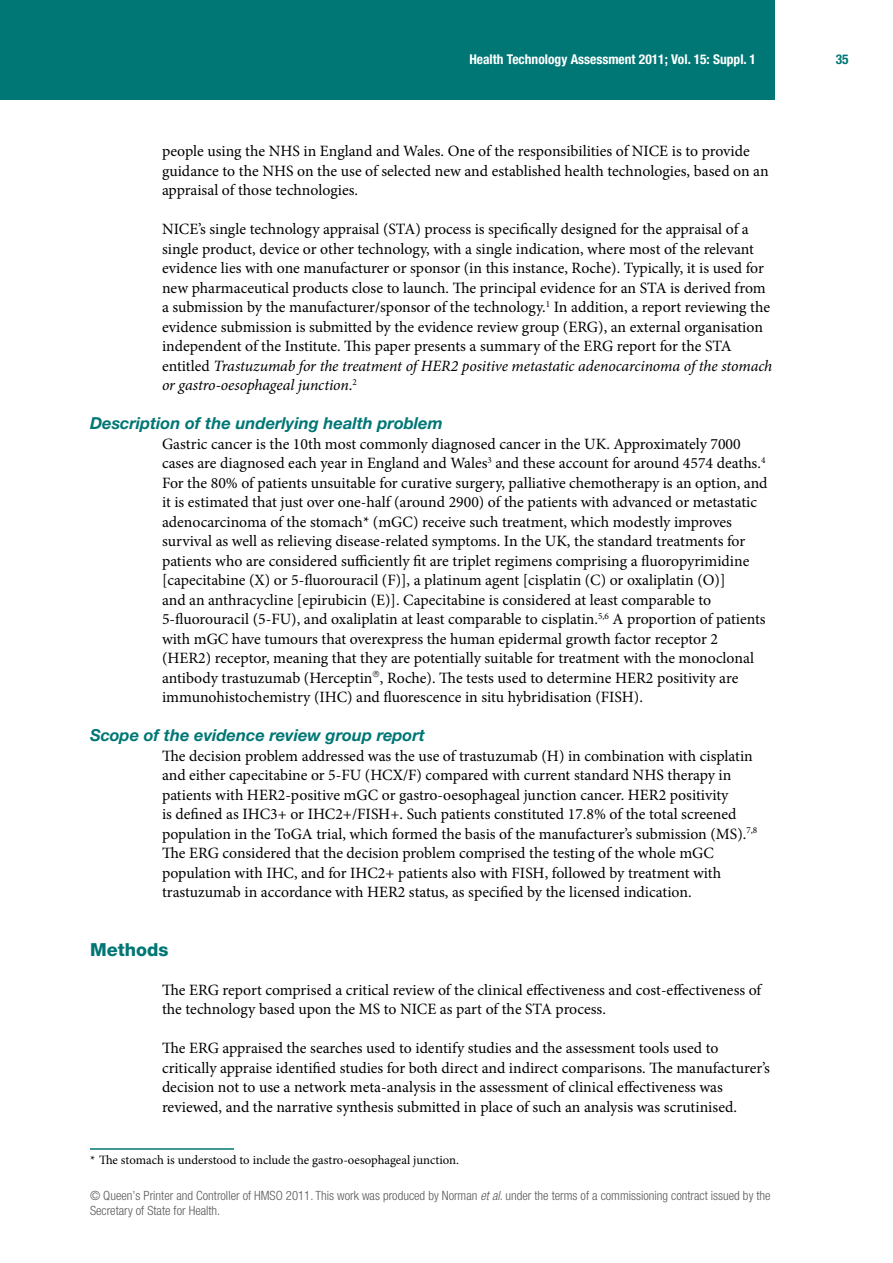
<style>
.page{position:relative;width:893px;height:1263px;background:#fff}
.page>*{position:absolute;margin:0;border:0;box-sizing:border-box;transform-origin:0 0}
.t1{font:800 18px "Helvetica Neue LT Pro";color:#007775}
.t2{font:italic 700 16.5px "Helvetica Neue LT Pro";color:#007775}
.t3{font:15.75px/19.5px "Minion Pro";letter-spacing:-.005em;color:#000}
.t4{font:700 condensed 13.5px "Helvetica Neue LT Pro";color:#fff}
.t5{font:700 condensed 13.5px "Helvetica Neue LT Pro";color:#007775}
.t6{font:300 condensed 12.75px/15px "Helvetica Neue LT Pro";color:#58595b}
.t7{font:12.75px "Minion Pro";letter-spacing:-.005em;color:#000}
.s1{font-style:italic}
</style>
<div class="page">
<div style="left:0;top:0;width:774px;height:99px;background:#007775"></div>
<hr style="left:90px;top:1148px;width:144px;height:2px;background:#007775">
<p class="t4" style="left:469px;top:51px;width:288px">Health Technology Assessment 2011; Vol. 15: Suppl. 1</p>
<p class="t5" style="left:836px;top:51px;width:14px">35</p>
<p class="t3" style="left:162px;top:141px;width:608px">people using the NHS in England and Wales. One of the responsibilities of NICE is to provide guidance to the NHS on the use of selected new and established health technologies, based on an appraisal of those technologies.</p>
<p class="t3" style="left:162px;top:219px;width:612px">NICE’s single technology appraisal (STA) process is specifically designed for the appraisal of a single product, device or other technology, with a single indication, where most of the relevant evidence lies with one manufacturer or sponsor (in this instance, Roche). Typically, it is used for new pharmaceutical products close to launch. The principal evidence for an STA is derived from a submission by the manufacturer/sponsor of the technology.<sup>1</sup> In addition, a report reviewing the evidence submission is submitted by the evidence review group (ERG), an external organisation independent of the Institute. This paper presents a summary of the ERG report for the STA entitled <span class="s1">Trastuzumab for the treatment of HER2 positive metastatic adenocarcinoma of the stomach or gastro-oesophageal junction</span>.<sup>2</sup></p>
<p class="t2" style="left:90px;top:413px;width:354px">Description of the underlying health problem</p>
<p class="t3" style="left:162px;top:434px;width:607px">Gastric cancer is the 10th most commonly diagnosed cancer in the UK. Approximately 7000 cases are diagnosed each year in England and Wales<sup>3</sup> and these account for around 4574 deaths.<sup>4<br></sup>For the 80% of patients unsuitable for curative surgery, palliative chemotherapy is an option, and it is estimated that just over one-half (around 2900) of the patients with advanced or metastatic adenocarcinoma of the stomach* (mGC) receive such treatment, which modestly improves survival as well as relieving disease-related symptoms. In the UK, the standard treatments for patients who are considered sufficiently fit are triplet regimens comprising a fluoropyrimidine [capecitabine (X) or 5-fluorouracil (F)], a platinum agent [cisplatin (C) or oxaliplatin (O)]<br>and an anthracycline [epirubicin (E)]. Capecitabine is considered at least comparable to 5-fluorouracil (5-FU), and oxaliplatin at least comparable to cisplatin.<sup>5,6</sup> A proportion of patients with mGC have tumours that overexpress the human epidermal growth factor receptor 2 (HER2) receptor, meaning that they are potentially suitable for treatment with the monoclonal antibody trastuzumab (Herceptin➔, Roche). The tests used to determine HER2 positivity are immunohistochemistry (IHC) and fluorescence in situ hybridisation (FISH).</p>
<p class="t2" style="left:90px;top:725px;width:336px">Scope of the evidence review group report</p>
<p class="t3" style="left:162px;top:746px;width:597px">The decision problem addressed was the use of trastuzumab (H) in combination with cisplatin and either capecitabine or 5-FU (HCX/F) compared with current standard NHS therapy in patients with HER2-positive mGC or gastro-oesophageal junction cancer. HER2 positivity<br>is defined as IHC3+ or IHC2+/FISH+. Such patients constituted 17.8% of the total screened population in the ToGA trial, which formed the basis of the manufacturer’s submission (MS).<sup>7,8<br></sup>The ERG considered that the decision problem comprised the testing of the whole mGC population with IHC, and for IHC2+ patients also with FISH, followed by treatment with trastuzumab in accordance with HER2 status, as specified by the licensed indication.</p>
<p class="t1" style="left:90px;top:938px;width:80px">Methods</p>
<p class="t3" style="left:162px;top:980px;width:601px">The ERG report comprised a critical review of the clinical effectiveness and cost-effectiveness of the technology based upon the MS to NICE as part of the STA process.</p>
<p class="t3" style="left:162px;top:1038px;width:609px">The ERG appraised the searches used to identify studies and the assessment tools used to critically appraise identified studies for both direct and indirect comparisons. The manufacturer’s decision not to use a network meta-analysis in the assessment of clinical effectiveness was reviewed, and the narrative synthesis submitted in place of such an analysis was scrutinised.</p>
<p class="t7" style="left:90px;top:1151px;width:371px">* The stomach is understood to include the gastro-oesophageal junction.</p>
<p class="t6" style="left:90px;top:1188px;width:682px">© Queen’s Printer and Controller of HMSO 2011. This work was produced by Norman <span class="s1">et al</span>. under the terms of a commissioning contract issued by the<br>Secretary of State for Health.</p>
</div>
